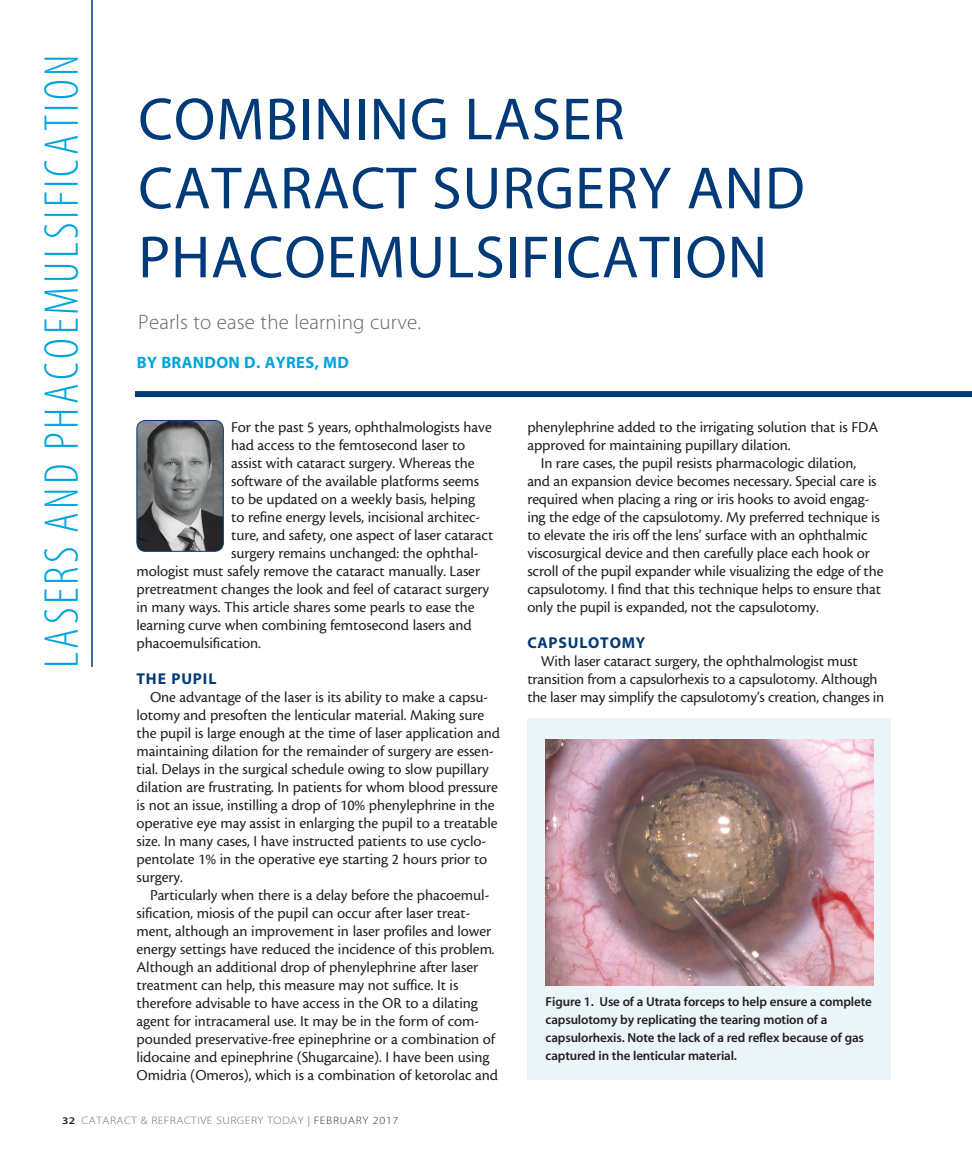
<style>
.page{position:relative;width:972px;height:1161px;background:#fff}
.page>*{position:absolute;margin:0;border:0;box-sizing:border-box;transform-origin:0 0}
.headline{font:60px/69px "Myriad MM 400 600";letter-spacing:.015em;color:#013a79}
.t1{font:49.2px "Myriad MM 215 300";letter-spacing:.07em;color:#00a4dc}
.deck{font:21px "Myriad MM 215 600";letter-spacing:.01em;color:#636366}
.author{font:16.5px "Myriad MM 700 600";letter-spacing:.02em;color:#00a4dc}
.body{font:15.75px/18px "Cronos MM 408 10";letter-spacing:-.005em;color:#231f20}
.body_first{font:15.75px "Cronos MM 408 10";letter-spacing:-.005em;color:#231f20}
.subhead{font:15.75px "Myriad MM 700 600";letter-spacing:.05em;color:#013a79}
.t2{font:13.05px/18px "Myriad MM 565 600";letter-spacing:-.01em;color:#231f20}
.t3{font:10.8px "Myriad MM 215 600";letter-spacing:.04em;color:#6c6d70;scale:1.11 1}
.s1{font-family:"Myriad MM 565 600";font-size:10.2px;color:#231f20}
.s2{font-family:"Myriad MM 400 600";color:#939598}
.s3{color:#312f30}
</style>
<div class="page">
<hr style="left:91px;top:0;width:2px;height:667px;background:#013a79">
<div style="left:135px;top:391px;width:837px;height:6px;background:#013a79"></div>
<img style="left:137px;top:420px;width:86px;height:131px">
<div style="left:137px;top:420px;width:87px;height:132px;border:1px solid #013a79;border-radius:9px"></div>
<div style="left:527px;top:719px;width:364px;height:361px;background:#ebf6fb"></div>
<img style="left:546px;top:740px;width:328px;height:246px">
<h2 class="t1" style="left:38px;top:668px;width:615px;rotate:-90deg">LASERS AND PHACOEMULSIFICATION</h2>
<p class="headline" style="left:138px;top:88px;width:668px">COMBINING LASER<br>CATARACT SURGERY AND<br>PHACOEMULSIFICATION</p>
<p class="deck" style="left:138px;top:312px;width:284px">Pearls to ease the learning curve.</p>
<p class="author" style="left:137px;top:355px;width:214px">BY BRANDON D. AYRES, MD</p>
<p class="body_first" style="left:231px;top:419px;width:262px">For the past 5 years, ophthalmologists have</p>
<p class="body_first" style="left:231px;top:437px;width:236px">had access to the femtosecond laser to</p>
<p class="body_first" style="left:231px;top:455px;width:245px">assist with cataract surgery. Whereas the</p>
<p class="body_first" style="left:231px;top:473px;width:249px">software of the available platforms seems</p>
<p class="body_first" style="left:231px;top:491px;width:246px">to be updated on a weekly basis, helping</p>
<p class="body_first" style="left:231px;top:509px;width:251px">to refine energy levels, incisional architec-</p>
<p class="body_first" style="left:231px;top:527px;width:264px">ture, and safety, one aspect of laser cataract</p>
<p class="body_first" style="left:231px;top:545px;width:249px">surgery remains unchanged: the ophthal-</p>
<p class="body_first" style="left:136px;top:563px;width:345px">mologist must safely remove the cataract manually. Laser</p>
<p class="body_first" style="left:136px;top:581px;width:354px">pretreatment changes the look and feel of cataract surgery</p>
<p class="body_first" style="left:136px;top:599px;width:340px">in many ways. This article shares some pearls to ease the</p>
<p class="body_first" style="left:136px;top:617px;width:337px">learning curve when combining femtosecond lasers and</p>
<p class="body_first" style="left:136px;top:635px;width:126px">phacoemulsification.</p>
<p class="subhead" style="left:136px;top:671px;width:81px">THE PUPIL</p>
<p class="body" style="left:136px;top:688px;width:365px;text-indent:14px">One advantage of the laser is its ability to make a capsu&shy;lotomy and presoften the lenticular material. Making sure the pupil is large enough at the time of laser application and maintaining dilation for the remainder of surgery are essen&shy;tial. Delays in the surgical schedule owing to slow pupillary dilation are frustrating. In patients for whom blood pressure is not an issue, instilling a drop of 10% phenylephrine in the operative eye may assist in enlarging the pupil to a treatable size. In many cases, I have instructed patients to use cyclo&shy;pentolate 1% in the operative eye starting 2 hours prior to surgery.</p>
<p class="body" style="left:136px;top:886px;width:363px;text-indent:14px">Particularly when there is a delay before the phacoemul&shy;sification, miosis of the pupil can occur after laser treat&shy;ment, although an improvement in laser profiles and lower energy settings have reduced the incidence of this problem.<br>Although an additional drop of phenylephrine after laser treatment can help, this measure may not suffice. It is therefore advisable to have access in the OR to a dilating agent for intracameral use. It may be in the form of com&shy;pounded preservative-free epinephrine or a combination of lidocaine and epinephrine (Shugarcaine). I have been using Omidria (Omeros), which is a combination of ketorolac and</p>
<p class="body" style="left:527px;top:418px;width:352px">phenylephrine added to the irrigating solution that is FDA approved for maintaining pupillary dilation.</p>
<p class="body" style="left:527px;top:454px;width:358px;text-indent:14px">In rare cases, the pupil resists pharmacologic dilation,<br>and an expansion device becomes necessary. Special care is required when placing a ring or iris hooks to avoid engag&shy;ing the edge of the capsulotomy. My preferred technique is to elevate the iris off the lens’ surface with an ophthalmic viscosurgical device and then carefully place each hook or scroll of the pupil expander while visualizing the edge of the capsulotomy. I find that this technique helps to ensure that only the pupil is expanded, not the capsulotomy.</p>
<p class="subhead" style="left:527px;top:635px;width:120px">CAPSULOTOMY</p>
<p class="body" style="left:527px;top:652px;width:358px;text-indent:14px">With laser cataract surgery, the ophthalmologist must transition from a capsulorhexis to a capsulotomy. Although the laser may simplify the capsulotomy’s creation, changes in</p>
<p class="t2" style="left:546px;top:993px;width:328px">Figure 1. Use of a Utrata forceps to help ensure a complete capsulotomy by replicating the tearing motion of a capsulorhexis. Note the lack of a red reflex because of gas captured in the lenticular material.</p>
<p class="t3" style="left:62px;top:1115px;width:305px"><span class="s1">32</span> CATARACT &amp; REFRACTIVE SURGERY TODAY <span class="s2">|</span> <span class="s3">FEBRUARY 2017</span></p>
</div>
